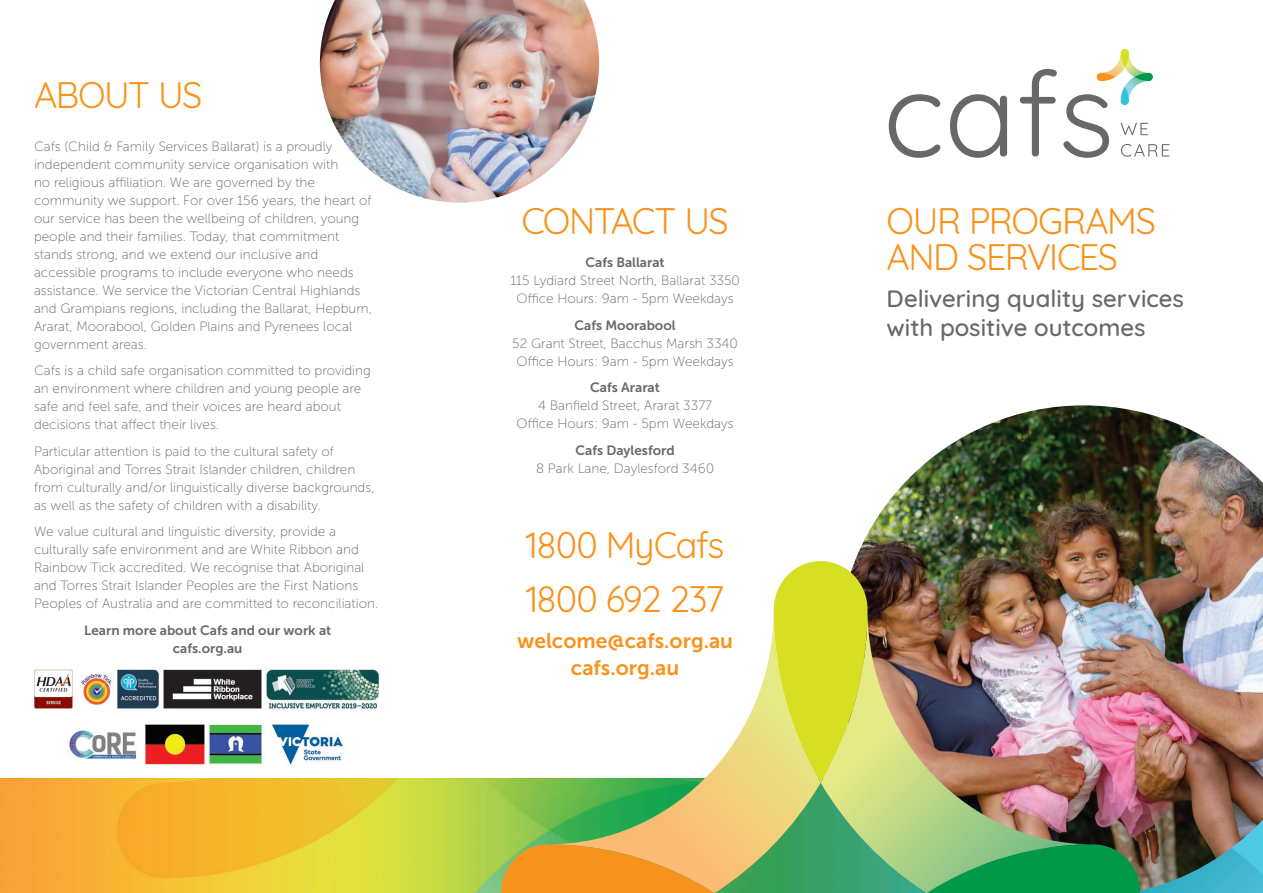
<style>
.page{position:relative;width:1263px;height:893px;background:#fff}
.page>*{position:absolute;margin:0;border:0;box-sizing:border-box;transform-origin:0 0}
.page_contents_-_oran{font:36px/36px "Quicksand";letter-spacing:-.04em;color:#f7931d}
.Main_Subheading{font:500 24px/28.8px "Quicksand";color:#666869}
.bold_body_text{font:21px "Museo Sans 700";color:#f7931d}
.Body_Text{font:13.5px/18px "Museo Sans 100";color:#666869}
.body_type_bold{font:13.5px/18px "Museo Sans 100";color:#666869;text-align:center}
.bold_body_text-2{font:13.5px/18px "Museo Sans 100";color:#666869;text-align:center}
.body_type_bold-2{font:13.5px/18px "Museo Sans 700";color:#666869;text-align:center}
.s1{font-family:"Museo Sans 700"}
</style>
<div class="page">
<img style="left:320px;top:0;width:279px;height:203px">
<img style="left:34px;top:667px;width:344px;height:98px">
<img style="left:0;top:778px;width:1263px;height:115px">
<img style="left:855px;top:405px;width:408px;height:487px">
<svg style="left:548px;top:610px;width:273px;height:283px"></svg>
<img style="left:821px;top:610px;width:272px;height:283px">
<svg style="left:774px;top:561px;width:93px;height:222px"></svg>
<svg style="left:501px;top:844px;width:213px;height:49px"></svg>
<svg style="left:927px;top:844px;width:213px;height:49px"></svg>
<svg style="left:889px;top:94px;width:51px;height:64px"></svg>
<svg style="left:950px;top:94px;width:57px;height:64px"></svg>
<svg style="left:1020px;top:69px;width:37px;height:88px"></svg>
<div style="left:1121px;top:49px;width:8px;height:19px;background:#d6df21;border-radius:4px"></div>
<svg style="left:1063px;top:53px;width:106px;height:105px"></svg>
<svg style="left:1134px;top:73px;width:19px;height:8px"></svg>
<svg style="left:1121px;top:86px;width:8px;height:19px"></svg>
<p class="page_contents_-_oran" style="left:34px;top:73px;width:170px">ABOUT US</p>
<p class="Body_Text" style="left:34px;top:137px;width:340px">Cafs (Child &amp; Family Services Ballarat) is a proudly independent community service organisation with<br>no religious affiliation. We are governed by the community we support. For over 156 years, the heart of our service has been the wellbeing of children, young people and their families. Today, that commitment stands strong, and we extend our inclusive and accessible programs to include everyone who needs assistance. We service the Victorian Central Highlands and Grampians regions, including the Ballarat, Hepburn, Ararat, Moorabool, Golden Plains and Pyrenees local government areas.</p>
<p class="Body_Text" style="left:34px;top:362px;width:338px">Cafs is a child safe organisation committed to providing an environment where children and young people are safe and feel safe, and their voices are heard about decisions that affect their lives.</p>
<p class="Body_Text" style="left:34px;top:442px;width:342px">Particular attention is paid to the cultural safety of Aboriginal and Torres Strait Islander children, children from culturally and/or linguistically diverse backgrounds, as well as the safety of children with a disability.</p>
<p class="Body_Text" style="left:34px;top:523px;width:346px">We value cultural and linguistic diversity, provide a culturally safe environment and are White Ribbon and Rainbow Tick accredited. We recognise that Aboriginal and Torres Strait Islander Peoples are the First Nations Peoples of Australia and are committed to reconciliation.</p>
<p class="body_type_bold-2" style="left:84px;top:621px;width:249px">Learn more about Cafs and our work at cafs.org.au</p>
<p class="page_contents_-_oran" style="left:522px;top:199px;width:209px">CONTACT US</p>
<p class="body_type_bold" style="left:510px;top:254px;width:231px"><span class="s1">Cafs Ballarat<br></span>115 Lydiard Street North, Ballarat 3350<br>Office Hours: 9am - 5pm Weekdays</p>
<p class="bold_body_text-2" style="left:512px;top:316px;width:227px"><span class="s1">Cafs Moorabool<br></span>52 Grant Street, Bacchus Marsh 3340<br>Office Hours: 9am - 5pm Weekdays</p>
<p class="body_type_bold" style="left:516px;top:379px;width:219px"><span class="s1">Cafs Ararat<br></span>4 Banfield Street, Ararat 3377<br>Office Hours: 9am - 5pm Weekdays</p>
<p class="body_type_bold" style="left:536px;top:441px;width:179px"><span class="s1">Cafs Daylesford<br></span>8 Park Lane, Daylesford 3460</p>
<p class="page_contents_-_oran" style="left:526px;top:523px;width:200px">1800 MyCafs</p>
<p class="page_contents_-_oran" style="left:526px;top:577px;width:200px">1800 692 237</p>
<p class="bold_body_text" style="left:517px;top:629px;width:217px">welcome@cafs.org.au</p>
<p class="bold_body_text" style="left:571px;top:656px;width:110px">cafs.org.au</p>
<p class="page_contents_-_oran" style="left:887px;top:199px;width:271px">OUR PROGRAMS<br>AND SERVICES</p>
<p class="Main_Subheading" style="left:887px;top:282px;width:299px">Delivering quality services with positive outcomes</p>
</div>
